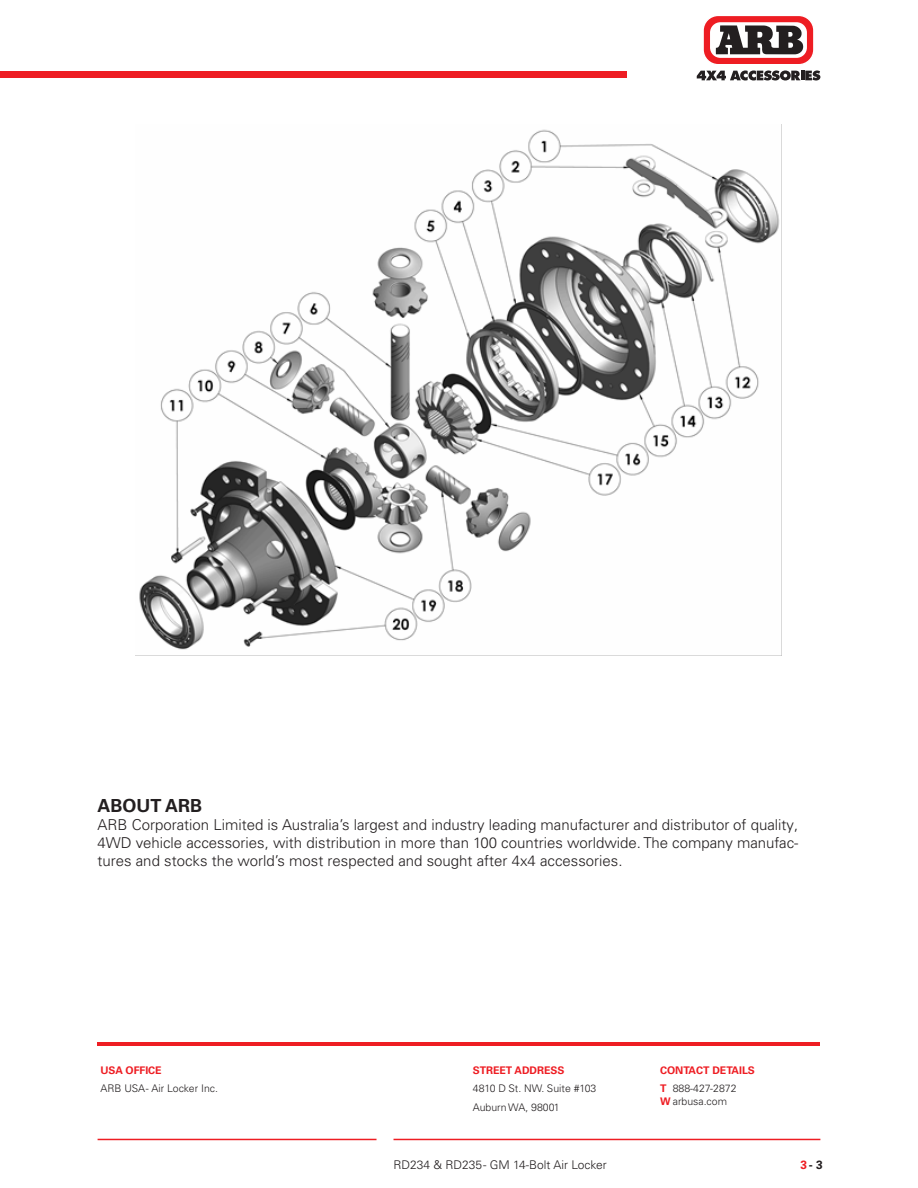
<style>
.page{position:relative;width:918px;height:1188px;background:#fff}
.page>*{position:absolute;margin:0;border:0;box-sizing:border-box;transform-origin:0 0}
.t1{font:700 18px "Univers LT Pro 65";color:#231f20}
.t2{font:300 15px/18px "Univers LT Pro 45";color:#231f20;text-align:justify}
.t3{font:300 12px "Univers LT Pro 45";color:#231f20}
.t4{font:700 12px "Univers LT Pro 65";color:#231f20}
.t5{font:300 10.5px/18.6px "Univers LT Pro 45";color:#231f20}
.t6{font:700 10.5px "Univers LT Pro 65";color:#ee1d23}
.s1{font-family:"Univers LT Pro 65";font-weight:700;color:#ee1d23}
.s2{color:#ee1d23}
</style>
<div class="page">
<hr style="left:98px;top:1139px;width:279px;height:1px;background:#ee1d23">
<hr style="left:394px;top:1139px;width:426px;height:1px;background:#ee1d23">
<div style="left:703px;top:15px;width:111px;height:50px;background:#ee1d23;border-radius:15px"></div>
<div style="left:702px;top:15px;width:113px;height:50px;border:1px solid #fff;border-radius:15px"></div>
<svg style="left:710px;top:22px;width:97px;height:36px"></svg>
<svg style="left:716px;top:25px;width:88px;height:29px;background:#5e5c5c"></svg>
<svg style="left:697px;top:70px;width:123px;height:10px"></svg>
<div style="left:0;top:71px;width:627px;height:7px;background:#ee1d23"></div>
<hr style="left:98px;top:1042px;width:722px;height:4px;background:#ee1d23">
<img style="left:136px;top:124px;width:646px;height:532px">
<p class="t1" style="left:98px;top:795px;width:106px">ABOUT ARB</p>
<p class="t2" style="left:98px;top:816px;width:702px">ARB Corporation Limited is Australia’s largest and industry leading manufacturer and distributor of quality, 4WD vehicle accessories, with distribution in more than 100 countries worldwide. The company manufac&shy;tures and stocks the world’s most respected and sought after 4x4 accessories.</p>
<p class="t6" style="left:100px;top:1064px;width:63px">USA OFFICE</p>
<p class="t5" style="left:100px;top:1079px;width:119px">ARB USA - Air Locker Inc.</p>
<p class="t6" style="left:473px;top:1064px;width:93px">STREET ADDRESS</p>
<p class="t5" style="left:473px;top:1079px;width:125px">4810 D St. NW. Suite #103<br>Auburn WA, 98001</p>
<p class="t6" style="left:660px;top:1064px;width:96px">CONTACT DETAILS</p>
<p class="t5" style="left:660px;top:1082px;width:78px;line-height:12.6px"><span class="s1">T</span> 888-427-2872<br><span class="s1">W</span> arbusa.com</p>
<p class="t3" style="left:394px;top:1158px;width:215px">RD234 &amp; RD235 - GM 14-Bolt Air Locker</p>
<p class="t4" style="left:800px;top:1158px;width:24px"><span class="s2">3</span> - 3</p>
</div>
